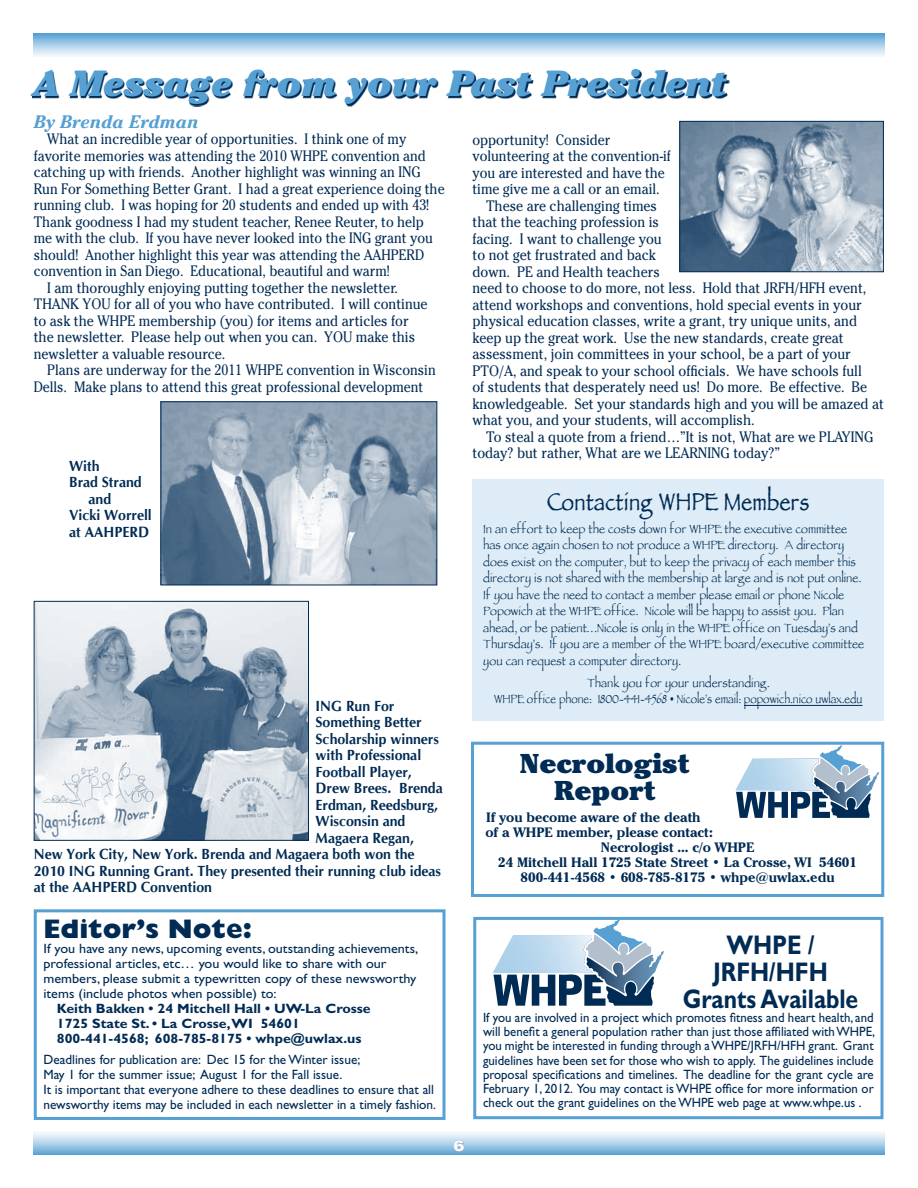
<style>
.page{position:relative;width:918px;height:1188px;background:#fff}
.page>*{position:absolute;margin:0;border:0;box-sizing:border-box;transform-origin:0 0}
.t1{font:italic 900 36px "Cheltenham IT Cby BT";color:#56a0d3}
.t2{font:700 30px "Ancient Script";letter-spacing:.02em;color:#002b54;scale:.8 1}
.t3{font:700 27px/27px "Gill Sans";color:#002b54;text-align:center;scale:.85 1}
.t4{font:900 27px/27px "Cheltenham IT Cby BT";color:#002b54;text-align:center}
.t5{font:800 27px "Gill Sans";color:#002b54}
.t6{font:italic 700 18px "Cheltenham";color:#56a0d3}
.t7{font:15px "Cheltenham";color:#002b54;scale:.9 1}
.t8{font:15px "Cheltenham";color:#002b54;scale:.89 1}
.t9{font:15px/16.5px "Ancient Script";color:#002b54;scale:.9 1}
.t10{font:900 15px "Univers";color:#fff;scale:1.1 1}
.t11{font:700 14.7px "CG Omega";color:#002b54;scale:.96 1}
.t12{font:13.5px/14.2px "Gill Sans";color:#002b54;text-align:justify;scale:.95 1}
.t13{font:13.5px/15px "Gill Sans";color:#002b54}
.t14{font:13.5px/15px "Gill Sans";color:#002b54;scale:1.05 1}
.t15{font:700 13.5px "Cheltenham IT Cby BT";color:#002b54}
.t16{font:700 13.5px/15px "Gill Sans";color:#002b54;scale:1.05 1}
</style>
<div class="page">
<div style="left:34px;top:1132px;width:850px;height:22px;background:linear-gradient(to bottom,#fcfefe,#6dadda)"></div>
<svg style="left:453px;top:1140px;width:12px;height:12px"></svg>
<div style="left:34px;top:34px;width:850px;height:22px;background:linear-gradient(to bottom,#5fa5d6,#eef6fb)"></div>
<div style="left:473px;top:917px;width:411px;height:202px;border:3px solid #56a0d3"></div>
<svg style="left:494px;top:919px;width:170px;height:87px"></svg>
<div style="left:34px;top:909px;width:412px;height:211px;border:3px solid #56a0d3"></div>
<img style="left:32px;top:71px;width:697px;height:35px">
<img style="left:36px;top:603px;width:271px;height:236px">
<div style="left:34px;top:601px;width:275px;height:240px;border:1px solid #002b54"></div>
<img style="left:681px;top:123px;width:201px;height:147px">
<div style="left:679px;top:121px;width:205px;height:151px;border:1px solid #002b54"></div>
<div style="left:471px;top:742px;width:413px;height:155px;border:3px solid #56a0d3"></div>
<svg style="left:736px;top:745px;width:143px;height:73px"></svg>
<div style="left:472px;top:480px;width:412px;height:241px;background:#ddecf6"></div>
<hr style="left:744px;top:705px;width:119px;height:1px;background:#002b54">
<img style="left:163px;top:403px;width:272px;height:180px">
<div style="left:161px;top:401px;width:276px;height:184px;border:1px solid #002b54"></div>
<h1 class="t1" style="left:34px;top:62px;width:695px">A Message from your Past President</h1>
<p class="t6" style="left:34px;top:111px;width:167px">By Brenda Erdman</p>
<p class="t8" style="left:47px;top:130px;width:405px">What an incredible year of opportunities. I think one of my</p>
<p class="t8" style="left:34px;top:146px;width:442px">favorite memories was attending the 2010 WHPE convention and</p>
<p class="t8" style="left:34px;top:163px;width:436px">catching up with friends. Another highlight was winning an ING</p>
<p class="t8" style="left:34px;top:179px;width:463px">Run For Something Better Grant. I had a great experience doing the</p>
<p class="t8" style="left:34px;top:196px;width:446px">running club. I was hoping for 20 students and ended up with 43!</p>
<p class="t8" style="left:34px;top:212px;width:440px">Thank goodness I had my student teacher, Renee Reuter, to help</p>
<p class="t8" style="left:34px;top:229px;width:450px">me with the club. If you have never looked into the ING grant you</p>
<p class="t8" style="left:34px;top:245px;width:440px">should! Another highlight this year was attending the AAHPERD</p>
<p class="t8" style="left:34px;top:262px;width:402px">convention in San Diego. Educational, beautiful and warm!</p>
<p class="t7" style="left:47px;top:278px;width:391px">I am thoroughly enjoying putting together the newsletter.</p>
<p class="t7" style="left:34px;top:295px;width:439px">THANK YOU for all of you who have contributed. I will continue</p>
<p class="t7" style="left:34px;top:311px;width:418px">to ask the WHPE membership (you) for items and articles for</p>
<p class="t7" style="left:34px;top:328px;width:425px">the newsletter. Please help out when you can. YOU make this</p>
<p class="t7" style="left:34px;top:344px;width:214px">newsletter a valuable resource.</p>
<p class="t8" style="left:47px;top:361px;width:438px">Plans are underway for the 2011 WHPE convention in Wisconsin</p>
<p class="t8" style="left:34px;top:377px;width:439px">Dells. Make plans to attend this great professional development</p>
<p class="t8" style="left:473px;top:130px;width:157px">opportunity! Consider</p>
<p class="t8" style="left:473px;top:147px;width:224px">volunteering at the convention-if</p>
<p class="t8" style="left:473px;top:163px;width:218px">you are interested and have the</p>
<p class="t8" style="left:473px;top:180px;width:212px">time give me a call or an email.</p>
<p class="t7" style="left:486px;top:196px;width:192px">These are challenging times</p>
<p class="t7" style="left:472px;top:213px;width:209px">that the teaching profession is</p>
<p class="t7" style="left:472px;top:229px;width:212px">facing. I want to challenge you</p>
<p class="t7" style="left:472px;top:246px;width:205px">to not get frustrated and back</p>
<p class="t7" style="left:472px;top:262px;width:210px">down. PE and Health teachers</p>
<p class="t7" style="left:472px;top:279px;width:439px">need to choose to do more, not less. Hold that JRFH/HFH event,</p>
<p class="t7" style="left:472px;top:295px;width:434px">attend workshops and conventions, hold special events in your</p>
<p class="t7" style="left:472px;top:312px;width:429px">physical education classes, write a grant, try unique units, and</p>
<p class="t7" style="left:472px;top:328px;width:414px">keep up the great work. Use the new standards, create great</p>
<p class="t7" style="left:472px;top:345px;width:422px">assessment, join committees in your school, be a part of your</p>
<p class="t7" style="left:472px;top:361px;width:434px">PTO/A, and speak to your school officials. We have schools full</p>
<p class="t7" style="left:472px;top:378px;width:440px">of students that desperately need us! Do more. Be effective. Be</p>
<p class="t7" style="left:472px;top:394px;width:459px">knowledgeable. Set your standards high and you will be amazed at</p>
<p class="t7" style="left:472px;top:411px;width:315px">what you, and your students, will accomplish.</p>
<p class="t7" style="left:486px;top:427px;width:432px">To steal a quote from a friend…”It is not, What are we PLAYING</p>
<p class="t7" style="left:472px;top:444px;width:343px">today? but rather, What are we LEARNING today?”</p>
<p class="t11" style="left:69px;top:457px;width:33px">With</p>
<p class="t11" style="left:69px;top:473px;width:77px">Brad Strand</p>
<p class="t11" style="left:89px;top:490px;width:25px">and</p>
<p class="t11" style="left:69px;top:506px;width:88px">Vicki Worrell</p>
<p class="t11" style="left:69px;top:523px;width:85px">at AAHPERD</p>
<h2 class="t2" style="left:547px;top:482px;width:329px">Contacting WHPE Members</h2>
<p class="t9" style="left:483px;top:519px;width:425px">In an effort to keep the costs down for WHPE the executive committee has once again chosen to not produce a WHPE directory. A directory does exist on the computer, but to keep the privacy of each member this directory is not shared with the membership at large and is not put online.<br>If you have the need to contact a member please email or phone Nicole Popowich at the WHPE office. Nicole will be happy to assist you. Plan ahead, or be patient…Nicole is only in the WHPE office on Tuesday’s and Thursday’s. If you are a member of the WHPE board/executive committee you can request a computer directory.</p>
<p class="t9" style="left:494px;top:673px;width:411px;text-align:center">Thank you for your understanding.<br>WHPE office phone: 1800-441-4568 • Nicole’s email: popowich.nico@uwlax.edu</p>
<p class="t11" style="left:316px;top:696px;width:84px">ING Run For</p>
<p class="t11" style="left:316px;top:713px;width:112px">Something Better</p>
<p class="t11" style="left:316px;top:729px;width:130px">Scholarship winners</p>
<p class="t11" style="left:316px;top:746px;width:112px">with Professional</p>
<p class="t11" style="left:316px;top:762px;width:102px">Football Player,</p>
<p class="t11" style="left:316px;top:779px;width:134px">Drew Brees. Brenda</p>
<p class="t11" style="left:316px;top:795px;width:129px">Erdman, Reedsburg,</p>
<p class="t11" style="left:316px;top:812px;width:95px">Wisconsin and</p>
<p class="t11" style="left:316px;top:828px;width:104px">Magaera Regan,</p>
<p class="t11" style="left:34px;top:845px;width:398px">New York City, New York. Brenda and Magaera both won the</p>
<p class="t11" style="left:34px;top:861px;width:426px">2010 ING Running Grant. They presented their running club ideas</p>
<p class="t11" style="left:34px;top:878px;width:187px">at the AAHPERD Convention</p>
<h3 class="t4" style="left:520px;top:750px;width:171px">necrologist report</h3>
<p class="t15" style="left:486px;top:809px;width:216px">If you become aware of the death</p>
<p class="t15" style="left:485px;top:824px;width:229px">of a WHPE member, please contact:</p>
<p class="t15" style="left:601px;top:839px;width:155px">Necrologist ... c/o WHPE</p>
<p class="t15" style="left:498px;top:854px;width:360px">24 Mitchell Hall 1725 State Street • La Crosse, WI 54601</p>
<p class="t15" style="left:521px;top:869px;width:316px">800-441-4568 • 608-785-8175 • whpe@uwlax.edu</p>
<h3 class="t5" style="left:44px;top:913px;width:211px">Editor’s Note:</h3>
<p class="t14" style="left:44px;top:941px;width:358px">If you have any news, upcoming events, outstanding achievements, professional articles, etc… you would like to share with our members, please submit a typewritten copy of these newsworthy items (include photos when possible) to:</p>
<p class="t16" style="left:57px;top:1001px;width:300px">Keith Bakken • 24 Mitchell Hall • UW-La Crosse<br>1725 State St. • La Crosse,WI 54601<br>800-441-4568; 608-785-8175 • whpe@uwlax.us</p>
<p class="t13" style="left:44px;top:1052px;width:394px">Deadlines for publication are: Dec 15 for the Winter issue;<br>May 1 for the summer issue; August 1 for the Fall issue.<br>It is important that everyone adhere to these deadlines to ensure that all newsworthy items may be included in each newsletter in a timely fashion.</p>
<p class="t10" style="left:453px;top:1137px;width:12px">6</p>
<h3 class="t3" style="left:683px;top:931px;width:208px">WHPE /<br>JRFH/HFH<br>Grants Available</h3>
<p class="t12" style="left:483px;top:1010px;width:414px">If you are involved in a project which promotes fitness and heart health, and will benefit a general population rather than just those affiliated with WHPE, you might be interested in funding through a WHPE/JRFH/HFH grant. Grant guidelines have been set for those who wish to apply. The guidelines include proposal specifications and timelines. The deadline for the grant cycle are February 1, 2012. You may contact is WHPE office for more information or check out the grant guidelines on the WHPE web page at www.whpe.us .</p>
</div>
